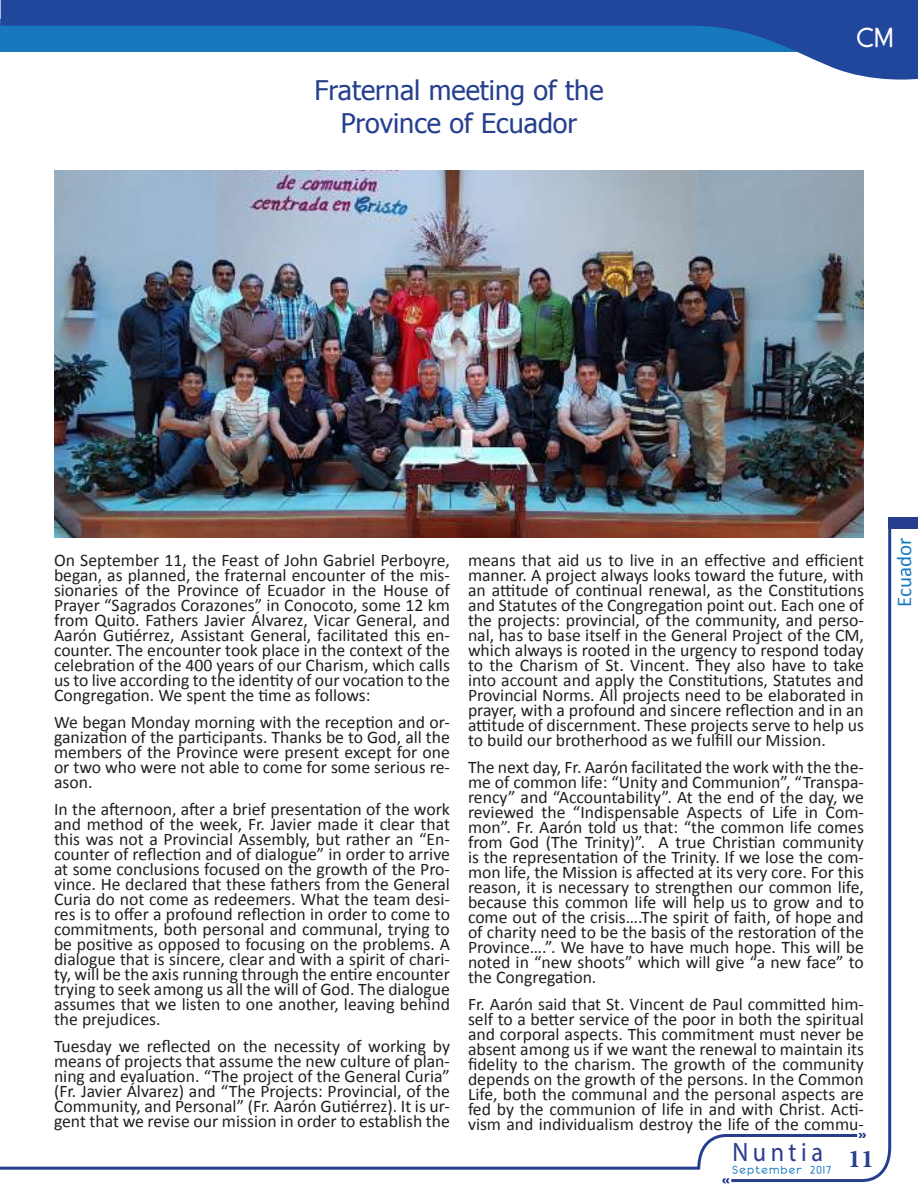
<style>
.page{position:relative;width:918px;height:1188px;background:#fff}
.page>*{position:absolute;margin:0;border:0;box-sizing:border-box;transform-origin:0 0}
.t1{font:30px "Not So Stout Deco";color:#fff}
.t2{font:27px/32.4px "Tahoma";color:#253f8e;text-align:center}
.t3{font:26.7px "Myriad Pro";letter-spacing:.19em;color:#2b3990;scale:.91 1}
.t4{font:21px "Calibri";color:#1779bf}
.t5{font:17.7px/15px "Calibri";color:#231f20;text-align:justify}
.t6{font:12px "Not So Stout Deco";letter-spacing:.11em;color:#1779bf}
</style>
<div class="page">
<svg style="left:1px;top:0;width:917px;height:80px"></svg>
<hr style="left:888px;top:523px;width:3px;height:624px;background:#253f8e">
<div style="left:888px;top:517px;width:30px;height:12px;background:#253f8e"></div>
<svg style="left:696px;top:1132px;width:196px;height:52px"></svg>
<hr style="left:0;top:1167px;width:699px;height:3px;background:#253f8e">
<img style="left:54px;top:170px;width:810px;height:368px">
<h2 class="t2" style="left:314px;top:73px;width:291px">Fraternal meeting of the<br>Province of Ecuador</h2>
<h1 class="t1" style="left:857px;top:19px;width:39px">CM</h1>
<p class="t5" style="left:54px;top:552px;width:398px">On September 11, the Feast of John Gabriel Perboyre, began, as planned, the fraternal encounter of the mis&shy;sionaries of the Province of Ecuador in the House of Prayer “Sagrados Corazones” in Conocoto, some 12 km from Quito. Fathers Javier Álvarez, Vicar General, and Aarón Gutiérrez, Assistant General, facilitated this en&shy;counter. The encounter took place in the context of the celebration of the 400 years of our Charism, which calls us to live according to the identity of our vocation to the Congregation. We spent the time as follows:</p>
<p class="t5" style="left:54px;top:714px;width:398px">We began Monday morning with the reception and or&shy;ganization of the participants. Thanks be to God, all the members of the Province were present except for one or two who were not able to come for some serious re&shy;ason.</p>
<p class="t5" style="left:54px;top:801px;width:398px">In the afternoon, after a brief presentation of the work and method of the week, Fr. Javier made it clear that this was not a Provincial Assembly, but rather an “En&shy;counter of reflection and of dialogue” in order to arrive at some conclusions focused on the growth of the Pro&shy;vince. He declared that these fathers from the General Curia do not come as redeemers. What the team desi&shy;res is to offer a profound reflection in order to come to commitments, both personal and communal, trying to be positive as opposed to focusing on the problems. A dialogue that is sincere, clear and with a spirit of chari&shy;ty, will be the axis running through the entire encounter trying to seek among us all the will of God. The dialogue assumes that we listen to one another, leaving behind the prejudices.</p>
<p class="t5" style="left:54px;top:1038px;width:398px">Tuesday we reflected on the necessity of working by means of projects that assume the new culture of plan&shy;ning and evaluation. “The project of the General Curia” (Fr. Javier Álvarez) and “The Projects: Provincial, of the Community, and Personal” (Fr. Aarón Gutiérrez). It is ur&shy;gent that we revise our mission in order to establish the</p>
<p class="t5" style="left:468px;top:552px;width:397px">means that aid us to live in an effective and efficient manner. A project always looks toward the future, with an attitude of continual renewal, as the Constitutions and Statutes of the Congregation point out. Each one of the projects: provincial, of the community, and perso&shy;nal, has to base itself in the General Project of the CM, which always is rooted in the urgency to respond today to the Charism of St. Vincent. They also have to take into account and apply the Constitutions, Statutes and Provincial Norms. All projects need to be elaborated in prayer, with a profound and sincere reflection and in an attitude of discernment. These projects serve to help us to build our brotherhood as we fulfill our Mission.</p>
<p class="t5" style="left:468px;top:759px;width:398px">The next day, Fr. Aarón facilitated the work with the the&shy;me of common life: “Unity and Communion”, “Transpa&shy;rency” and “Accountability”. At the end of the day, we reviewed the “Indispensable Aspects of Life in Com&shy;mon”. Fr. Aarón told us that: “the common life comes from God (The Trinity)”. A true Christian community is the representation of the Trinity. If we lose the com&shy;mon life, the Mission is affected at its very core. For this reason, it is necessary to strengthen our common life, because this common life will help us to grow and to come out of the crisis….The spirit of faith, of hope and of charity need to be the basis of the restoration of the Province….”. We have to have much hope. This will be noted in “new shoots” which will give “a new face” to the Congregation.</p>
<p class="t5" style="left:468px;top:996px;width:397px">Fr. Aarón said that St. Vincent de Paul committed him&shy;self to a better service of the poor in both the spiritual and corporal aspects. This commitment must never be absent among us if we want the renewal to maintain its fidelity to the charism. The growth of the community depends on the growth of the persons. In the Common Life, both the communal and the personal aspects are fed by the communion of life in and with Christ. Acti&shy;vism and individualism destroy the life of the commu-</p>
<h3 class="t3" style="left:732px;top:1135px;width:157px">Nuntia <sub>11</sub></h3>
<p class="t6" style="left:732px;top:1162px;width:101px">September 2017</p>
<p class="t4" style="left:890px;top:607px;width:71px;rotate:-90deg">Ecuador</p>
</div>
